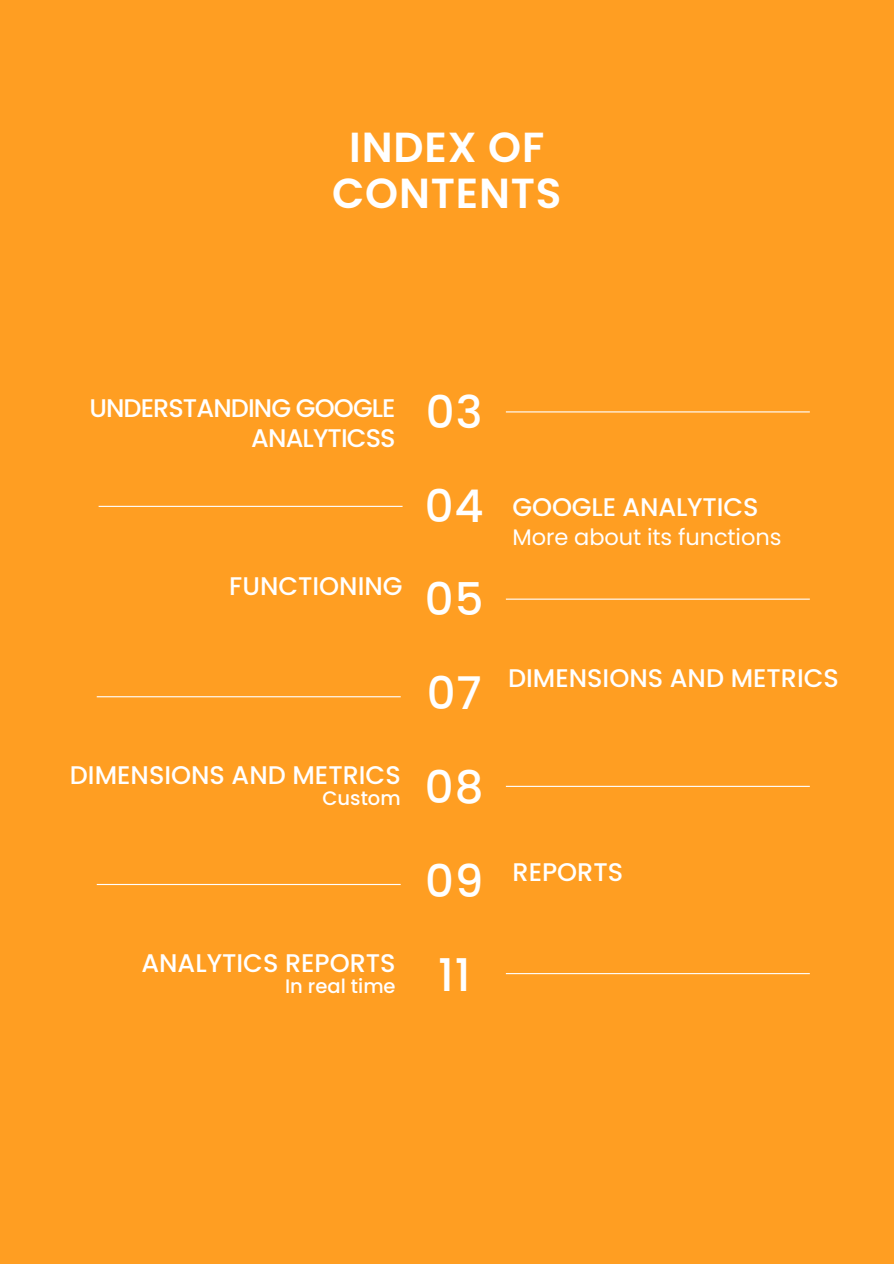
<style>
.page{position:relative;width:894px;height:1264px;background:#fff}
.page>*{position:absolute;margin:0;border:0;box-sizing:border-box;transform-origin:0 0}
.t1{font:500 45px "Poppins";letter-spacing:.02em;color:#fff}
.t2{font:600 42px/46.2px "Poppins";letter-spacing:.02em;color:#fff;text-align:center}
.t3{font:500 25.5px "Poppins";color:#fff}
.t4{font:500 25.5px/30.3px "Poppins";letter-spacing:-.035em;color:#fff;text-align:right}
.t5{font:22.5px "Poppins";letter-spacing:-.005em;color:#fff}
.t6{font:500 19.5px "Poppins";color:#fff}
</style>
<div class="page">
<div style="left:0;top:0;width:893px;height:1263px;background:#ff9e22"></div>
<hr style="left:505px;top:411px;width:304px;height:1px;background:#fff">
<hr style="left:505px;top:598px;width:304px;height:1px;background:#fff">
<hr style="left:505px;top:785px;width:304px;height:2px;background:#fff">
<hr style="left:505px;top:973px;width:304px;height:1px;background:#fff">
<hr style="left:97px;top:883px;width:303px;height:2px;background:#fff">
<hr style="left:97px;top:696px;width:303px;height:1px;background:#fff">
<hr style="left:99px;top:506px;width:303px;height:1px;background:#fff">
<h2 class="t2" style="left:332px;top:124px;width:231px">INDEX OF<br>CONTENTS</h2>
<p class="t4" style="left:89px;top:393px;width:308px">UNDERSTANDING GOOGLE<br>ANALYTICSS</p>
<p class="t3" style="left:229px;top:568px;width:175px">FUNCTIONING</p>
<p class="t3" style="left:70px;top:757px;width:332px">DIMENSIONS AND METRICS</p>
<h2 class="t6" style="left:322px;top:784px;width:80px">Custom</h2>
<p class="t3" style="left:141px;top:945px;width:256px">ANALYTICS REPORTS</p>
<p class="t6" style="left:285px;top:972px;width:112px">In real time</p>
<h1 class="t1" style="left:426px;top:380px;width:58px">03</h1>
<p class="t1" style="left:424px;top:474px;width:60px">04</p>
<h2 class="t1" style="left:425px;top:568px;width:60px">05</h2>
<h2 class="t1" style="left:426px;top:662px;width:56px">07</h2>
<h2 class="t1" style="left:425px;top:756px;width:60px">08</h2>
<p class="t1" style="left:425px;top:849px;width:60px">09</p>
<h2 class="t1" style="left:438px;top:943px;width:34px">11</h2>
<p class="t3" style="left:512px;top:489px;width:247px">GOOGLE ANALYTICS</p>
<p class="t5" style="left:512px;top:521px;width:270px">More about its functions</p>
<p class="t3" style="left:508px;top:660px;width:332px">DIMENSIONS AND METRICS</p>
<p class="t3" style="left:512px;top:853px;width:112px">REPORTS</p>
</div>
